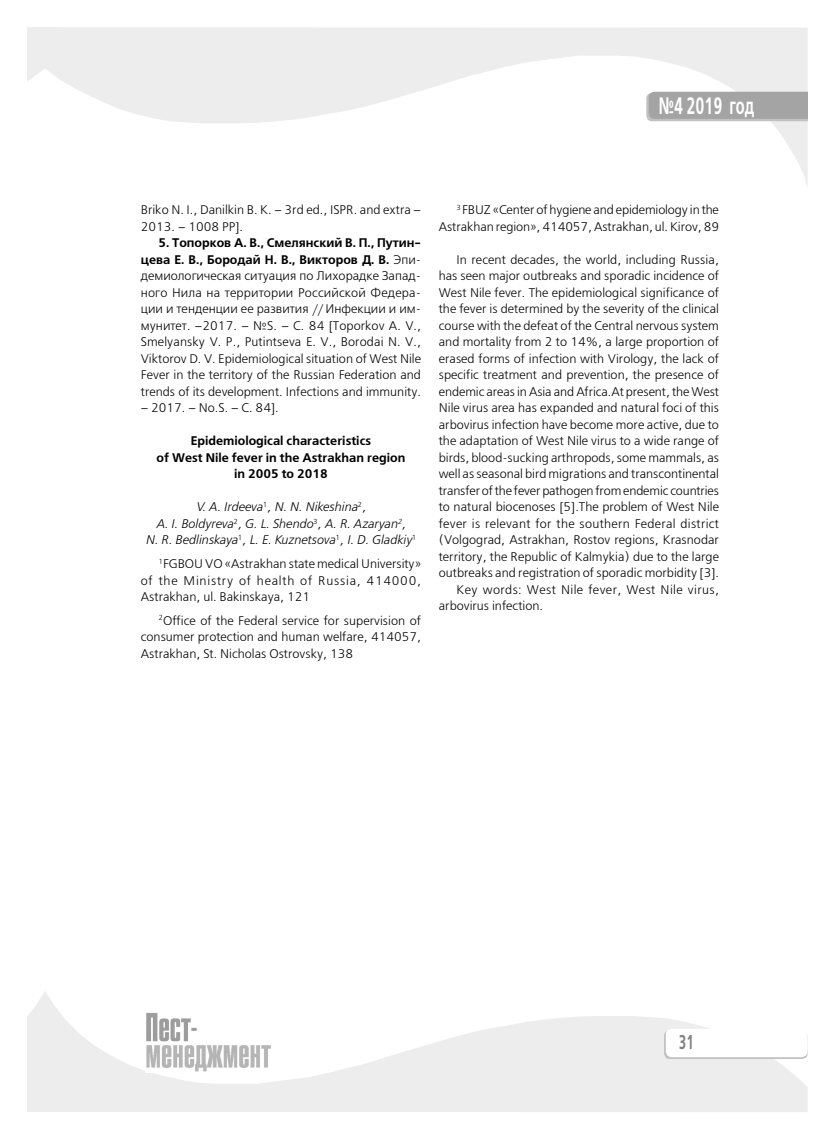
<style>
.page{position:relative;width:835px;height:1143px;background:#fff}
.page>*{position:absolute;margin:0;border:0;box-sizing:border-box;transform-origin:0 0}
.t1{font:700 23.75px "Free Set C";color:#fff;scale:.62 1}
.t2{font:700 20px "Free Set C";color:#808080;scale:.62 1}
.t3{font:12.5px/16.5px "Free Set C";color:#000;text-align:justify}
.t4{font:italic 12.5px/16.5px "Free Set C";color:#000;text-align:center}
.t5{font:700 12.5px/16.5px "Free Set C";color:#000;text-align:center}
.t6{font:12.5px "Free Set C";letter-spacing:.02em;color:#000}
.t7{font:12.5px "Free Set C";letter-spacing:.03em;color:#000}
.s1{font-family:"Pragmatica C"}
.s2{font-weight:700}
</style>
<div class="page">
<svg style="left:27px;top:27px;width:18px;height:54px"></svg>
<svg style="left:45px;top:27px;width:762px;height:157px"></svg>
<svg style="left:27px;top:992px;width:18px;height:120px;background:#eee"></svg>
<svg style="left:45px;top:991px;width:762px;height:121px;fill:#ededed"></svg>
<svg style="left:646px;top:92px;width:161px;height:29px;background:#a6a6a6"></svg>
<svg style="left:663px;top:1030px;width:144px;height:28px"></svg>
<div style="left:666px;top:1029px;width:140px;height:27px;background:#fff;border-radius:6px"></div>
<div style="left:665px;top:1028px;width:142px;height:29px;border:1px solid #fff;border-radius:6px"></div>
<img style="left:145px;top:1012px;width:126px;height:60px">
<h1 class="t1" style="left:658px;top:96px;width:156px">№4 2019 год</h1>
<p class="t3" style="left:141px;top:203px;width:281px">Briko N. I., Danilkin B. K. <span class="s1">–</span> 3rd ed., ISPR. and extra <span class="s1">–<br></span>2013. <span class="s1">–</span> 1008 PP].</p>
<p class="t3" style="left:141px;top:236px;width:281px;text-indent:18px"><span class="s2">5. Топорков А. В., Смелянский В. П., Путин&shy;цева Е. В., Бородай Н. В., Викторов Д. В.</span> Эпи&shy;демиологическая ситуация по Лихорадке Запад&shy;ного Нила на территории Российской Федера&shy;ции и тенденции ее развития // Инфекции и им&shy;мунитет. <span class="s1">–</span>2017. <span class="s1">–</span> №S. <span class="s1">–</span> С. 84 [Toporkov A. V., Smelyansky V. P., Putintseva E. V., Borodai N. V., Viktorov D. V. Epidemiological situation of West Nile Fever in the territory of the Russian Federation and trends of its development. Infections and immunity.</p>
<p class="t3" style="left:141px;top:401px;width:139px"><span class="s1">–</span> 2017. <span class="s1">–</span> No.S. <span class="s1">–</span> C. 84].</p>
<p class="t5" style="left:156px;top:434px;width:250px">Epidemiological characteristics<br>of West Nile fever in the Astrakhan region in 2005 to 2018</p>
<p class="t4" style="left:145px;top:499px;width:272px">V. A. Irdeeva<sup>1</sup>, N. N. Nikeshina<sup>2</sup>,<br>A. I. Boldyreva<sup>2</sup>, G. L. Shendo<sup>3</sup>, A. R. Azaryan<sup>2</sup>,<br>N. R. Bedlinskaya<sup>1</sup>, L. E. Kuznetsova<sup>1</sup>, I. D. Gladkiy<sup>1</sup></p>
<p class="t3" style="left:141px;top:556px;width:281px;text-indent:18px"><sup>1</sup>FGBOU VO «Astrakhan state medical University» of the Ministry of health of Russia, 414000, Astrakhan, ul. Bakinskaya, 121</p>
<p class="t3" style="left:141px;top:613px;width:281px;text-indent:18px"><sup>2</sup>Office of the Federal service for supervision of consumer protection and human welfare, 414057, Astrakhan, St. Nicholas Ostrovsky, 138</p>
<p class="t3" style="left:438px;top:203px;width:281px;text-align:right"><sup>3</sup> FBUZ «Center of hygiene and epidemiology in the<br>Astrakhan region», 414057, Astrakhan, ul. Kirov, 89</p>
<p class="t3" style="left:456px;top:252px;width:264px">In recent decades, the world, including Russia,</p>
<p class="t3" style="left:438px;top:269px;width:281px">has seen major outbreaks and sporadic incidence of</p>
<p class="t3" style="left:438px;top:285px;width:281px">West Nile fever. The epidemiological significance of</p>
<p class="t3" style="left:438px;top:302px;width:281px">the fever is determined by the severity of the clinical</p>
<p class="t3" style="left:438px;top:318px;width:281px">course with the defeat of the Central nervous system</p>
<p class="t3" style="left:438px;top:335px;width:281px">and mortality from 2 to 14%, a large proportion of</p>
<p class="t3" style="left:438px;top:351px;width:281px">erased forms of infection with Virology, the lack of</p>
<p class="t3" style="left:438px;top:368px;width:281px">specific treatment and prevention, the presence of</p>
<p class="t3" style="left:438px;top:384px;width:281px">endemic areas in Asia and Africa.At present, the West</p>
<p class="t3" style="left:438px;top:401px;width:281px">Nile virus area has expanded and natural foci of this</p>
<p class="t3" style="left:438px;top:417px;width:281px">arbovirus infection have become more active, due to</p>
<p class="t3" style="left:438px;top:434px;width:281px">the adaptation of West Nile virus to a wide range of</p>
<p class="t3" style="left:438px;top:450px;width:281px">birds, blood-sucking arthropods, some mammals, as</p>
<p class="t3" style="left:438px;top:467px;width:281px">well as seasonal bird migrations and transcontinental</p>
<p class="t3" style="left:438px;top:483px;width:281px">transfer of the fever pathogen from endemic countries</p>
<p class="t3" style="left:438px;top:500px;width:281px">to natural biocenoses [5].The problem of West Nile</p>
<p class="t6" style="left:438px;top:518px;width:281px">fever is relevant for the southern Federal district</p>
<p class="t3" style="left:438px;top:533px;width:281px">(Volgograd, Astrakhan, Rostov regions, Krasnodar</p>
<p class="t3" style="left:438px;top:549px;width:281px">territory, the Republic of Kalmykia) due to the large</p>
<p class="t3" style="left:438px;top:566px;width:281px">outbreaks and registration of sporadic morbidity [3].</p>
<p class="t7" style="left:456px;top:584px;width:264px">Key words: West Nile fever, West Nile virus,</p>
<p class="t3" style="left:438px;top:599px;width:106px">arbovirus infection.</p>
<h2 class="t2" style="left:678px;top:1034px;width:26px">31</h2>
</div>
